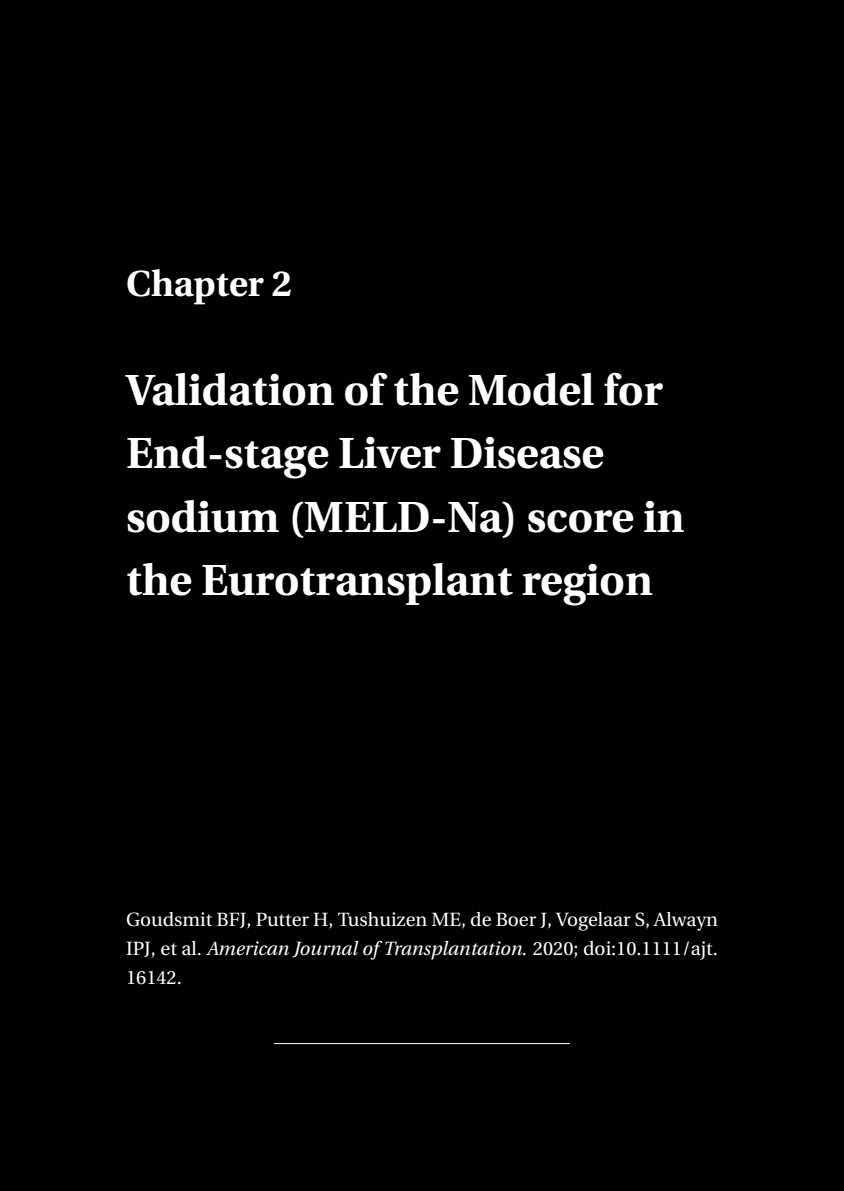
<style>
.page{position:relative;width:844px;height:1191px;background:#fff}
.page>*{position:absolute;margin:0;border:0;box-sizing:border-box;transform-origin:0 0}
.t1{font:700 43.4px/63.5px "Utopia";color:#fff}
.t2{font:700 36.23px "Utopia";color:#fff}
.t3{font:19.07px/28.7px "Utopia";color:#fff;text-align:justify}
.s1{font-style:italic}
</style>
<div class="page">
<div style="left:0;top:0;width:843px;height:1191px;background:#000"></div>
<hr style="left:274px;top:1043px;width:295px;height:1px;background:#fff">
<h2 class="t2" style="left:126px;top:262px;width:167px">Chapter 2</h2>
<h1 class="t1" style="left:126px;top:358px;width:559px">Validation of the Model for<br>End-stage Liver Disease sodium (MELD-Na) score in the Eurotransplant region</h1>
<p class="t3" style="left:126px;top:906px;width:593px">Goudsmit BFJ, Putter H, Tushuizen ME, de Boer J, Vogelaar S, Alwayn IPJ, et al. <span class="s1">American Journal of Transplantation</span>. 2020; doi:10.1111/ajt.<br>16142.</p>
</div>
